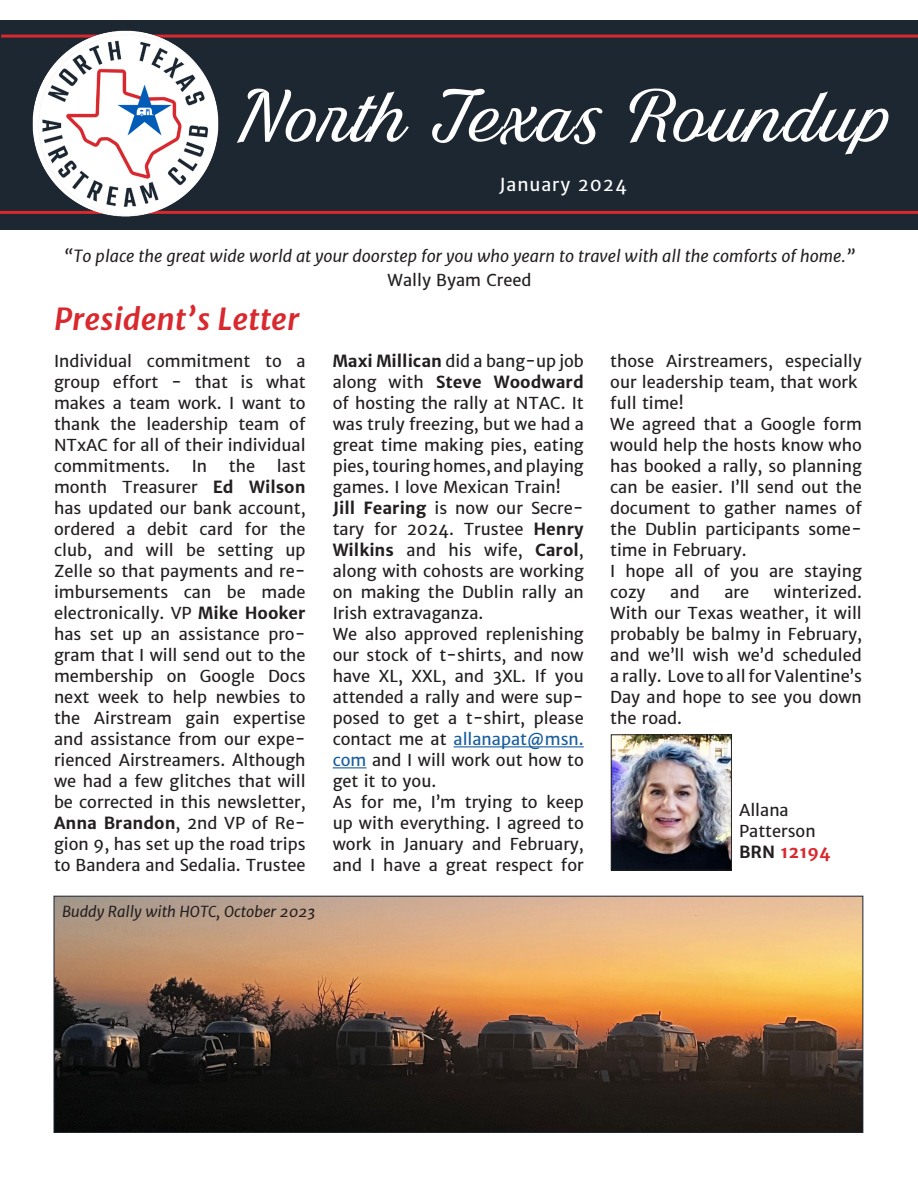
<style>
.page{position:relative;width:918px;height:1188px;background:#fff}
.page>*{position:absolute;margin:0;border:0;box-sizing:border-box;transform-origin:0 0}
.t1{font:82.5px "Bright Larch PERSONALUSEONLY";letter-spacing:.02em;color:#fff}
.t2{font:italic 700 30px "Merriweather Sans";color:#d8292f}
.t3{font:18px "Merriweather Sans";letter-spacing:.05em;color:#fff}
.t4{font:16.5px/21px "Merriweather Sans";color:#231f20;text-align:justify}
.t5{font:italic 16.5px "Merriweather Sans";color:#231f20}
.t6{font:700 16.5px "Merriweather Sans";color:#d8292f}
.t7{font:italic 15px "Merriweather Sans";color:#231f20}
.s1{font-weight:700}
.s2{color:#175d9e}
.s3{color:#231f20}
</style>
<div class="page">
<div style="left:0;top:20px;width:918px;height:210px;background:#1d2732"></div>
<hr style="left:1px;top:35px;width:917px;height:3px;background:#d8292f">
<hr style="left:0;top:211px;width:918px;height:3px;background:#d8292f">
<img style="left:31px;top:30px;width:188px;height:187px">
<hr style="left:454px;top:746px;width:130px;height:1px;background:#175d9e">
<hr style="left:333px;top:767px;width:33px;height:1px;background:#175d9e">
<img style="left:613px;top:736px;width:117px;height:132px">
<div style="left:611px;top:734px;width:121px;height:136px;border:1px solid #231f20"></div>
<img style="left:56px;top:898px;width:805px;height:233px">
<div style="left:54px;top:896px;width:809px;height:237px;border:1px solid #1d2732"></div>
<p class="t1" style="left:236px;top:69px;width:659px">North Texas Roundup</p>
<p class="t3" style="left:499px;top:174px;width:129px">January 2024</p>
<p class="t5" style="left:64px;top:246px;width:792px">“To place the great wide world at your doorstep for you who yearn to travel with all the comforts of home.”</p>
<p class="t4" style="left:388px;top:270px;width:145px">Wally Byam Creed</p>
<p class="t2" style="left:54px;top:301px;width:247px">President’s Letter</p>
<p class="t4" style="left:54px;top:350px;width:253px">Individual commitment to a group effort - that is what makes a team work. I want to thank the leadership team of NTxAC for all of their individual commitments.</p>
<p class="t4" style="left:54px;top:455px;width:253px;text-indent:223px">last month Treasurer <span class="s1">Ed Wilson </span>has updated our bank account, ordered a debit card for the club, and will be setting up Zelle so that payments and re&shy;imbursements can be made electronically. VP <span class="s1">Mike Hooker </span>has set up an assistance pro&shy;gram that I will send out to the membership on Google Docs next week to help newbies to the Airstream gain expertise and assistance from our expe&shy;rienced Airstreamers. Although we had a few glitches that will be corrected in this newsletter, <span class="s1">Anna Brandon</span>, 2nd VP of Re&shy;gion 9, has set up the road trips</p>
<p class="t4" style="left:54px;top:854px;width:253px">to Bandera and Sedalia. Trustee</p>
<p class="t4" style="left:192px;top:455px;width:17px">In</p>
<p class="t4" style="left:229px;top:455px;width:28px">the</p>
<p class="t7" style="left:62px;top:902px;width:255px">Buddy Rally with HOTC, October 2023</p>
<p class="t4" style="left:333px;top:350px;width:253px"><span class="s1">Maxi Millican</span> did a bang-up job along with <span class="s1">Steve Woodward </span>of hosting the rally at NTAC. It was truly freezing, but we had a great time making pies, eating pies, touring homes, and playing games. I love Mexican Train!</p>
<p class="t4" style="left:333px;top:497px;width:253px"><span class="s1">Jill Fearing</span> is now our Secre&shy;tary for 2024. Trustee <span class="s1">Henry Wilkins</span> and his wife, <span class="s1">Carol</span>, along with cohosts are working on making the Dublin rally an Irish extravaganza.</p>
<p class="t4" style="left:333px;top:623px;width:253px">We also approved replenishing our stock of t-shirts, and now have XL, XXL, and 3XL. If you attended a rally and were sup&shy;posed to get a t-shirt, please contact me at <span class="s2">allanapat@msn. com</span> and I will work out how to get it to you.</p>
<p class="t4" style="left:333px;top:791px;width:253px">As for me, I’m trying to keep up with everything. I agreed to work in January and February, and I have a great respect for</p>
<p class="t4" style="left:739px;top:799px;width:51px">Allana</p>
<p class="t4" style="left:610px;top:350px;width:253px">those Airstreamers, especially our leadership team, that work</p>
<p class="t4" style="left:610px;top:392px;width:75px">full time!</p>
<p class="t4" style="left:610px;top:413px;width:253px">We agreed that a Google form would help the hosts know who has booked a rally, so planning can be easier. I’ll send out the document to gather names of the Dublin participants some&shy;time in February.</p>
<p class="t4" style="left:610px;top:560px;width:253px">I hope all of you are staying cozy</p>
<p class="t4" style="left:610px;top:581px;width:253px;text-indent:164px">winterized.<br>With our Texas weather, it will probably be balmy in February, and we’ll wish we’d scheduled a rally. Love to all for Valentine’s Day and hope to see you down the road.</p>
<p class="t4" style="left:670px;top:581px;width:31px">and</p>
<p class="t4" style="left:724px;top:581px;width:26px">are</p>
<p class="t4" style="left:739px;top:820px;width:78px">Patterson</p>
<p class="t6" style="left:739px;top:841px;width:93px"><span class="s3">BRN</span> 12194</p>
</div>
